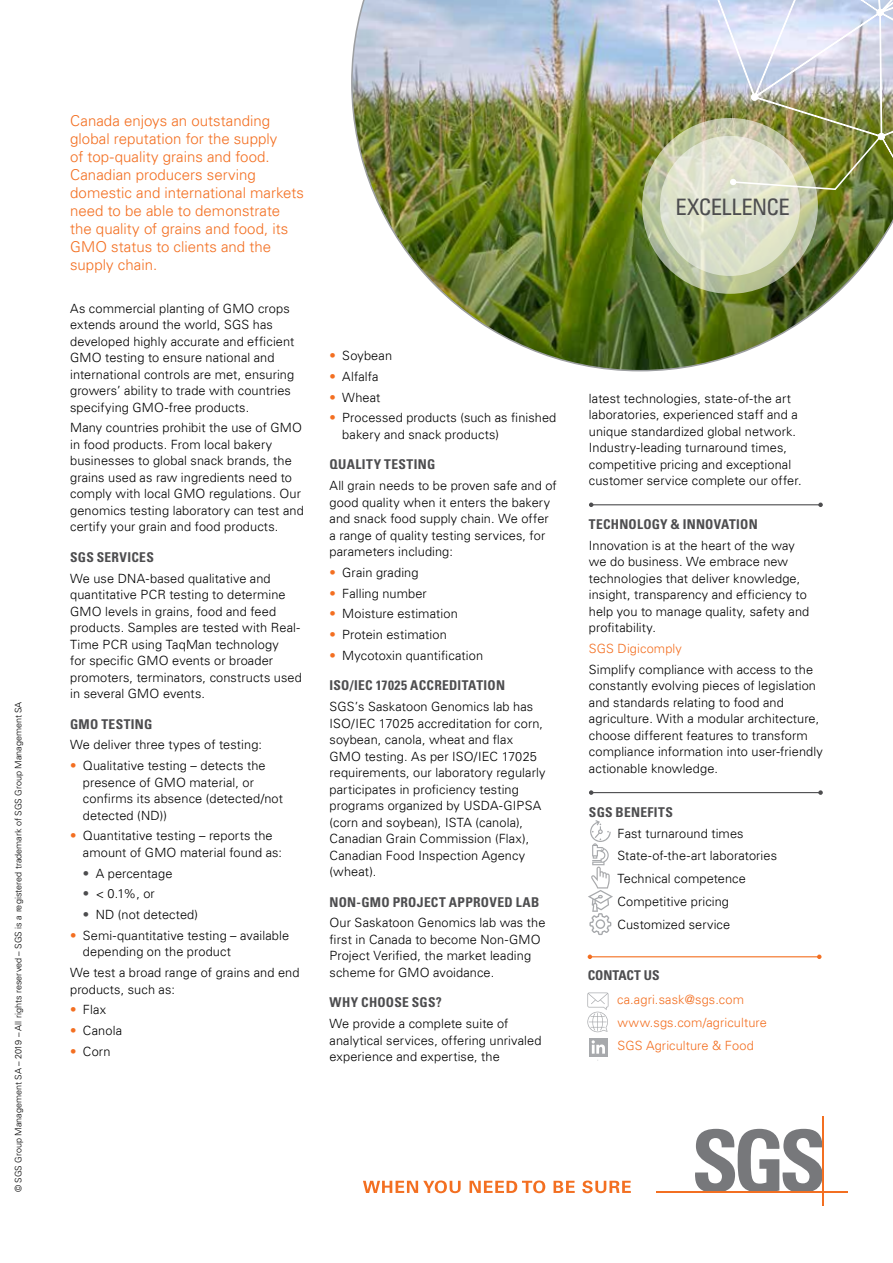
<style>
.page{position:relative;width:893px;height:1263px;background:#fff}
.page>*{position:absolute;margin:0;border:0;box-sizing:border-box;transform-origin:0 0}
.t1{font:condensed 22.65px "Univers LT";letter-spacing:-.025em;color:#4d4d4f}
.t2{font:300 15px/18px "Univers LT";color:#f36f21}
.t3{font:700 condensed 13.5px "Univers LT";letter-spacing:.02em;color:#4d4d4f}
.t4{font:700 condensed 13.5px "Univers LT";color:#4d4d4f}
.t5{font:300 12.75px/16.5px "Univers LT";letter-spacing:.01em;color:#000}
.t6{font:300 12.75px/23.1px "Univers LT";letter-spacing:.01em;color:#f36f21}
.t7{font:300 9px "Univers LT";color:#000}
.s1{color:#f36f21}
.s2{color:#4d4d4f}
</style>
<div class="page">
<svg style="left:363px;top:1180px;width:98px;height:13px"></svg>
<svg style="left:470px;top:1180px;width:75px;height:13px"></svg>
<svg style="left:554px;top:1181px;width:21px;height:12px"></svg>
<svg style="left:582px;top:1180px;width:49px;height:13px"></svg>
<svg style="left:695px;top:1129px;width:127px;height:62px"></svg>
<hr style="left:656px;top:1191px;width:192px;height:2px;background:#f36f21">
<hr style="left:822px;top:1116px;width:2px;height:90px;background:#f36f21">
<img style="left:351px;top:0;width:542px;height:372px">
<hr style="left:591px;top:504px;width:230px;height:1px;background:#4d4d4f">
<svg style="left:818px;top:502px;width:5px;height:5px"></svg>
<svg style="left:589px;top:502px;width:4px;height:5px"></svg>
<hr style="left:591px;top:792px;width:230px;height:1px;background:#4d4d4f">
<svg style="left:818px;top:790px;width:5px;height:5px"></svg>
<svg style="left:589px;top:790px;width:4px;height:5px"></svg>
<svg style="left:588px;top:820px;width:25px;height:115px"></svg>
<hr style="left:590px;top:956px;width:229px;height:1px;background:#f36f21">
<svg style="left:817px;top:954px;width:4px;height:5px"></svg>
<svg style="left:588px;top:954px;width:4px;height:5px"></svg>
<svg style="left:587px;top:992px;width:21px;height:40px"></svg>
<div style="left:589px;top:1038px;width:19px;height:18px;background:#a7a9ac"></div>
<svg style="left:592px;top:1040px;width:13px;height:14px"></svg>
<img style="left:730px;top:134px;width:163px;height:76px">
<p class="t7" style="left:13px;top:1192px;width:492px;rotate:-90deg">© SGS Group Management SA – 2019 – All rights reserved – SGS is a registered trademark of SGS Group Management SA</p>
<p class="t2" style="left:70px;top:111px;width:235px">Canada enjoys an outstanding global reputation for the supply<br>of top-quality grains and food.<br>Canadian producers serving domestic and international markets need to be able to demonstrate the quality of grains and food, its<br>GMO status to clients and the supply chain.</p>
<p class="t5" style="left:70px;top:300px;width:226px">As commercial planting of GMO crops extends around the world, SGS has developed highly accurate and efficient GMO testing to ensure national and international controls are met, ensuring growers’ ability to trade with countries specifying GMO-free products.</p>
<p class="t5" style="left:70px;top:419px;width:235px">Many countries prohibit the use of GMO in food products. From local bakery businesses to global snack brands, the grains used as raw ingredients need to comply with local GMO regulations. Our genomics testing laboratory can test and certify your grain and food products.</p>
<p class="t3" style="left:70px;top:549px;width:85px">SGS SERVICES</p>
<p class="t5" style="left:70px;top:570px;width:233px">We use DNA-based qualitative and quantitative PCR testing to determine GMO levels in grains, food and feed products. Samples are tested with Real-Time PCR using TaqMan technology<br>for specific GMO events or broader promoters, terminators, constructs used in several GMO events.</p>
<p class="t3" style="left:70px;top:715px;width:84px">GMO TESTING</p>
<p class="t5" style="left:70px;top:737px;width:193px">We deliver three types of testing:</p>
<p class="t5" style="left:83px;top:757px;width:202px;text-indent:-13px"><span class="s1">•</span> Qualitative testing – detects the presence of GMO material, or confirms its absence (detected/not detected (ND))</p>
<p class="t5" style="left:83px;top:828px;width:201px;text-indent:-13px"><span class="s1">•</span> Quantitative testing – reports the amount of GMO material found as:</p>
<p class="t5" style="left:83px;top:865px;width:91px"><span class="s2">•</span> A percentage</p>
<p class="t5" style="left:83px;top:886px;width:73px"><span class="s2">•</span> &lt; 0.1%, or</p>
<p class="t5" style="left:83px;top:906px;width:117px"><span class="s2">•</span> ND (not detected)</p>
<p class="t5" style="left:83px;top:927px;width:208px;text-indent:-13px"><span class="s1">•</span> Semi-quantitative testing – available depending on the product</p>
<p class="t5" style="left:70px;top:964px;width:231px">We test a broad range of grains and end products, such as:</p>
<p class="t5" style="left:70px;top:1002px;width:37px"><span class="s1">•</span> Flax</p>
<p class="t5" style="left:70px;top:1022px;width:53px"><span class="s1">•</span> Canola</p>
<p class="t5" style="left:70px;top:1043px;width:42px"><span class="s1">•</span> Corn</p>
<p class="t5" style="left:330px;top:347px;width:64px"><span class="s1">•</span> Soybean</p>
<p class="t5" style="left:330px;top:368px;width:50px"><span class="s1">•</span> Alfalfa</p>
<p class="t5" style="left:330px;top:389px;width:52px"><span class="s1">•</span> Wheat</p>
<p class="t5" style="left:342px;top:410px;width:216px;text-indent:-13px"><span class="s1">•</span> Processed products (such as finished bakery and snack products)</p>
<p class="t3" style="left:330px;top:456px;width:107px">QUALITY TESTING</p>
<p class="t5" style="left:330px;top:477px;width:229px">All grain needs to be proven safe and of good quality when it enters the bakery and snack food supply chain. We offer a range of quality testing services, for parameters including:</p>
<p class="t5" style="left:330px;top:564px;width:90px"><span class="s1">•</span> Grain grading</p>
<p class="t5" style="left:330px;top:585px;width:99px"><span class="s1">•</span> Falling number</p>
<p class="t5" style="left:330px;top:605px;width:130px"><span class="s1">•</span> Moisture estimation</p>
<p class="t5" style="left:330px;top:626px;width:119px"><span class="s1">•</span> Protein estimation</p>
<p class="t5" style="left:330px;top:647px;width:155px"><span class="s1">•</span> Mycotoxin quantification</p>
<p class="t3" style="left:330px;top:677px;width:177px">ISO/IEC 17025 ACCREDITATION</p>
<p class="t5" style="left:330px;top:698px;width:217px">SGS’s Saskatoon Genomics lab has ISO/IEC 17025 accreditation for corn, soybean, canola, wheat and flax GMO testing. As per ISO/IEC 17025 requirements, our laboratory regularly participates in proficiency testing programs organized by USDA-GIPSA (corn and soybean), ISTA (canola), Canadian Grain Commission (Flax), Canadian Food Inspection Agency (wheat).</p>
<p class="t3" style="left:330px;top:893px;width:211px">NON-GMO PROJECT APPROVED LAB</p>
<p class="t5" style="left:330px;top:915px;width:217px">Our Saskatoon Genomics lab was the first in Canada to become Non-GMO<br>Project Verified, the market leading scheme for GMO avoidance.</p>
<p class="t3" style="left:330px;top:994px;width:114px">WHY CHOOSE SGS?</p>
<p class="t5" style="left:330px;top:1015px;width:213px">We provide a complete suite of analytical services, offering unrivaled experience and expertise, the</p>
<h1 class="t1" style="left:675px;top:193px;width:116px">EXCELLENCE</h1>
<p class="t5" style="left:589px;top:390px;width:214px">latest technologies, state-of-the art laboratories, experienced staff and a unique standardized global network.<br>Industry-leading turnaround times, competitive pricing and exceptional customer service complete our offer.</p>
<p class="t3" style="left:589px;top:516px;width:170px">TECHNOLOGY &amp; INNOVATION</p>
<p class="t5" style="left:589px;top:537px;width:222px">Innovation is at the heart of the way we do business. We embrace new technologies that deliver knowledge, insight, transparency and efficiency to help you to manage quality, safety and profitability.</p>
<p class="t6" style="left:589px;top:637px;width:95px">SGS Digicomply</p>
<p class="t5" style="left:589px;top:661px;width:235px">Simplify compliance with access to the constantly evolving pieces of legislation and standards relating to food and agriculture. With a modular architecture, choose different features to transform compliance information into user-friendly actionable knowledge.</p>
<p class="t3" style="left:589px;top:804px;width:85px">SGS BENEFITS</p>
<p class="t5" style="left:617px;top:822px;width:161px;line-height:22.8px">Fast turnaround times<br>State-of-the-art laboratories<br>Technical competence<br>Competitive pricing<br>Customized service</p>
<p class="t4" style="left:588px;top:967px;width:73px">CONTACT US</p>
<p class="t6" style="left:617px;top:988px;width:129px">ca.agri.sask@sgs.com</p>
<p class="t6" style="left:617px;top:1011px;width:151px">www.sgs.com/agriculture<br>SGS Agriculture &amp; Food</p>
</div>
